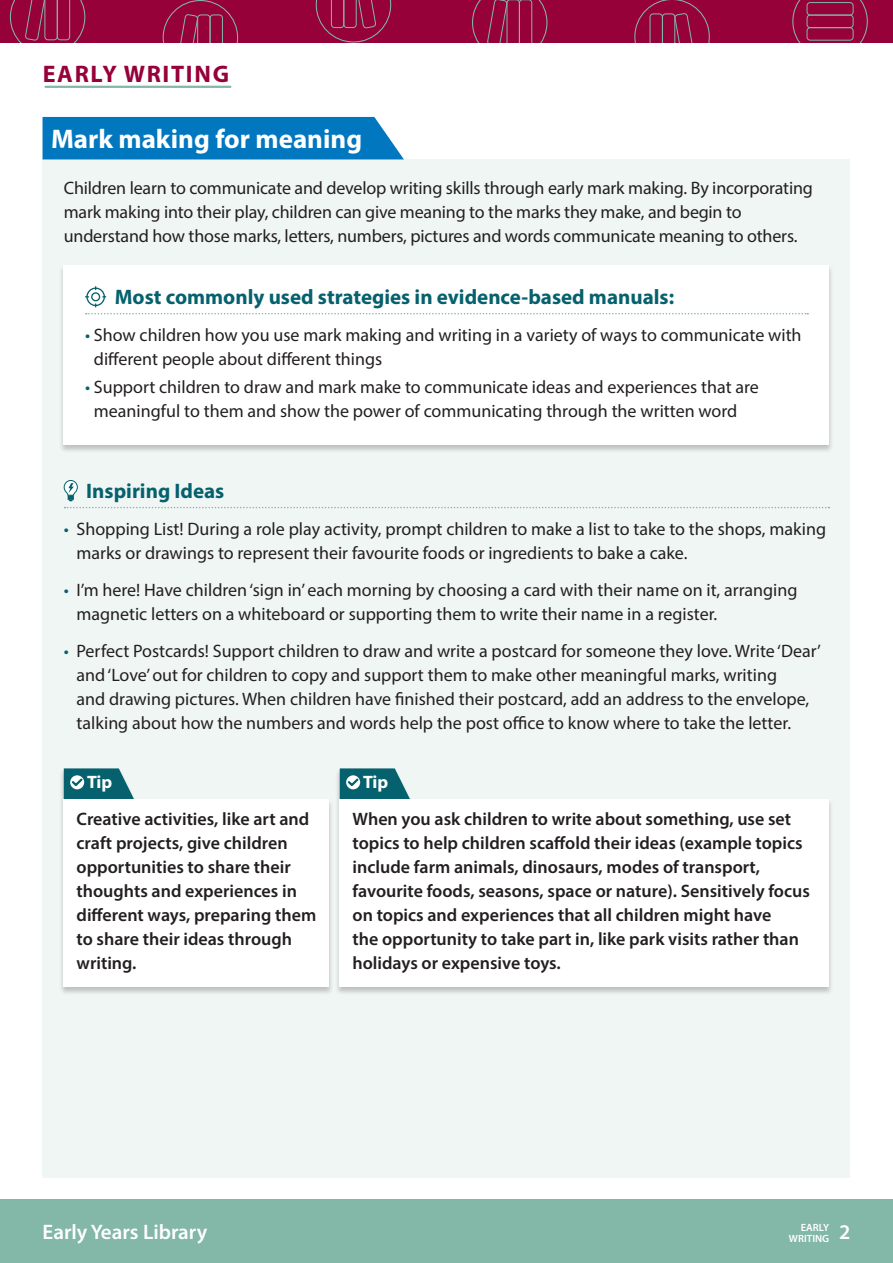
<style>
.page{position:relative;width:893px;height:1263px;background:#fff}
.page>*{position:absolute;margin:0;border:0;box-sizing:border-box;transform-origin:0 0}
.t1{font:700 27px "Myriad Pro";color:#fff}
.t2{font:700 24px "Myriad Pro";letter-spacing:.07em;color:#97013a}
.t3{font:700 21px "Myriad Pro";color:#05616d}
.t4{font:600 21px "Myriad Pro";color:#fff}
.t5{font:18px/24px "Myriad Pro";color:#231f20}
.t6{font:600 18px/24px "Myriad Pro";color:#231f20}
.t7{font:700 18px "Myriad Pro";letter-spacing:-.01em;color:#fff}
.t8{font:600 10.5px/11.2px "Myriad Pro";color:#fff;text-align:right}
.s1{color:#05616d}
</style>
<div class="page">
<div style="left:0;top:1199px;width:893px;height:64px;background:#83b7a8"></div>
<div style="left:0;top:0;width:893px;height:43px;background:#97013a"></div>
<svg style="left:792px;top:0;width:76px;height:43px"></svg>
<div style="left:807px;top:2px;width:47px;height:14px;border:1px solid #83b7a8;border-radius:3px"></div>
<div style="left:807px;top:15px;width:47px;height:13px;border:1px solid #83b7a8;border-radius:3px"></div>
<div style="left:807px;top:27px;width:47px;height:14px;border:1px solid #83b7a8;border-radius:3px"></div>
<svg style="left:472px;top:0;width:75px;height:43px"></svg>
<svg style="left:316px;top:0;width:75px;height:43px"></svg>
<svg style="left:634px;top:0;width:76px;height:43px"></svg>
<svg style="left:10px;top:0;width:75px;height:43px"></svg>
<svg style="left:163px;top:0;width:75px;height:43px"></svg>
<hr style="left:46px;top:86px;width:184px;height:2px;background:#83b7a8">
<div style="left:43px;top:159px;width:807px;height:1019px;background:#f0f6f4"></div>
<svg style="left:65px;top:507px;width:764px;height:1px"></svg>
<div style="left:59px;top:264px;width:775px;height:189px;background:#231f20;opacity:.25"></div>
<div style="left:64px;top:265px;width:765px;height:180px;background:#fff"></div>
<svg style="left:86px;top:313px;width:722px;height:1px"></svg>
<svg style="left:85px;top:286px;width:21px;height:21px"></svg>
<svg style="left:63px;top:480px;width:15px;height:21px"></svg>
<div style="left:43px;top:117px;width:361px;height:42px;background:#0077bf"></div>
<div style="left:59px;top:768px;width:275px;height:227px;background:#231f20;opacity:.25"></div>
<svg style="left:64px;top:768px;width:70px;height:31px"></svg>
<div style="left:64px;top:799px;width:265px;height:187px;background:#fff"></div>
<div style="left:335px;top:768px;width:499px;height:227px;background:#231f20;opacity:.25"></div>
<svg style="left:340px;top:768px;width:70px;height:31px"></svg>
<div style="left:340px;top:799px;width:489px;height:187px;background:#fff"></div>
<p class="t2" style="left:43px;top:58px;width:188px">EARLY WRITING</p>
<p class="t1" style="left:51px;top:121px;width:313px">Mark making for meaning</p>
<p class="t5" style="left:64px;top:176px;width:751px">Children learn to communicate and develop writing skills through early mark making. By incorporating mark making into their play, children can give meaning to the marks they make, and begin to understand how those marks, letters, numbers, pictures and words communicate meaning to others.</p>
<p class="t3" style="left:115px;top:284px;width:561px">Most commonly used strategies in evidence-based manuals:</p>
<p class="t5" style="left:94px;top:323px;width:709px;text-indent:-9px"><span class="s1">•</span> Show children how you use mark making and writing in a variety of ways to communicate with different people about different things</p>
<p class="t5" style="left:94px;top:375px;width:666px;text-indent:-9px"><span class="s1">•</span> Support children to draw and mark make to communicate ideas and experiences that are meaningful to them and show the power of communicating through the written word</p>
<p class="t3" style="left:86px;top:478px;width:140px">Inspiring Ideas</p>
<p class="t5" style="left:76px;top:517px;width:751px;text-indent:-13px"><span class="s1">•</span> Shopping List! During a role play activity, prompt children to make a list to take to the shops, making marks or drawings to represent their favourite foods or ingredients to bake a cake.</p>
<p class="t5" style="left:76px;top:577px;width:722px;text-indent:-13px"><span class="s1">•</span> I’m here! Have children ‘sign in’ each morning by choosing a card with their name on it, arranging magnetic letters on a whiteboard or supporting them to write their name in a register.</p>
<p class="t5" style="left:76px;top:638px;width:746px;text-indent:-13px"><span class="s1">•</span> Perfect Postcards! Support children to draw and write a postcard for someone they love. Write ‘Dear’ and ‘Love’ out for children to copy and support them to make other meaningful marks, writing<br>and drawing pictures. When children have finished their postcard, add an address to the envelope, talking about how the numbers and words help the post office to know where to take the letter.</p>
<p class="t7" style="left:87px;top:770px;width:27px">Tip</p>
<p class="t6" style="left:77px;top:807px;width:241px">Creative activities, like art and craft projects, give children opportunities to share their thoughts and experiences in different ways, preparing them to share their ideas through writing.</p>
<p class="t7" style="left:363px;top:770px;width:27px">Tip</p>
<p class="t6" style="left:352px;top:807px;width:459px">When you ask children to write about something, use set topics to help children scaffold their ideas (example topics include farm animals, dinosaurs, modes of transport, favourite foods, seasons, space or nature). Sensitively focus on topics and experiences that all children might have<br>the opportunity to take part in, like park visits rather than holidays or expensive toys.</p>
<p class="t8" style="left:789px;top:1222px;width:42px">EARLY<br>WRITING</p>
<p class="t4" style="left:43px;top:1218px;width:166px">Early Years Library</p>
<p class="t4" style="left:839px;top:1218px;width:13px">2</p>
</div>
